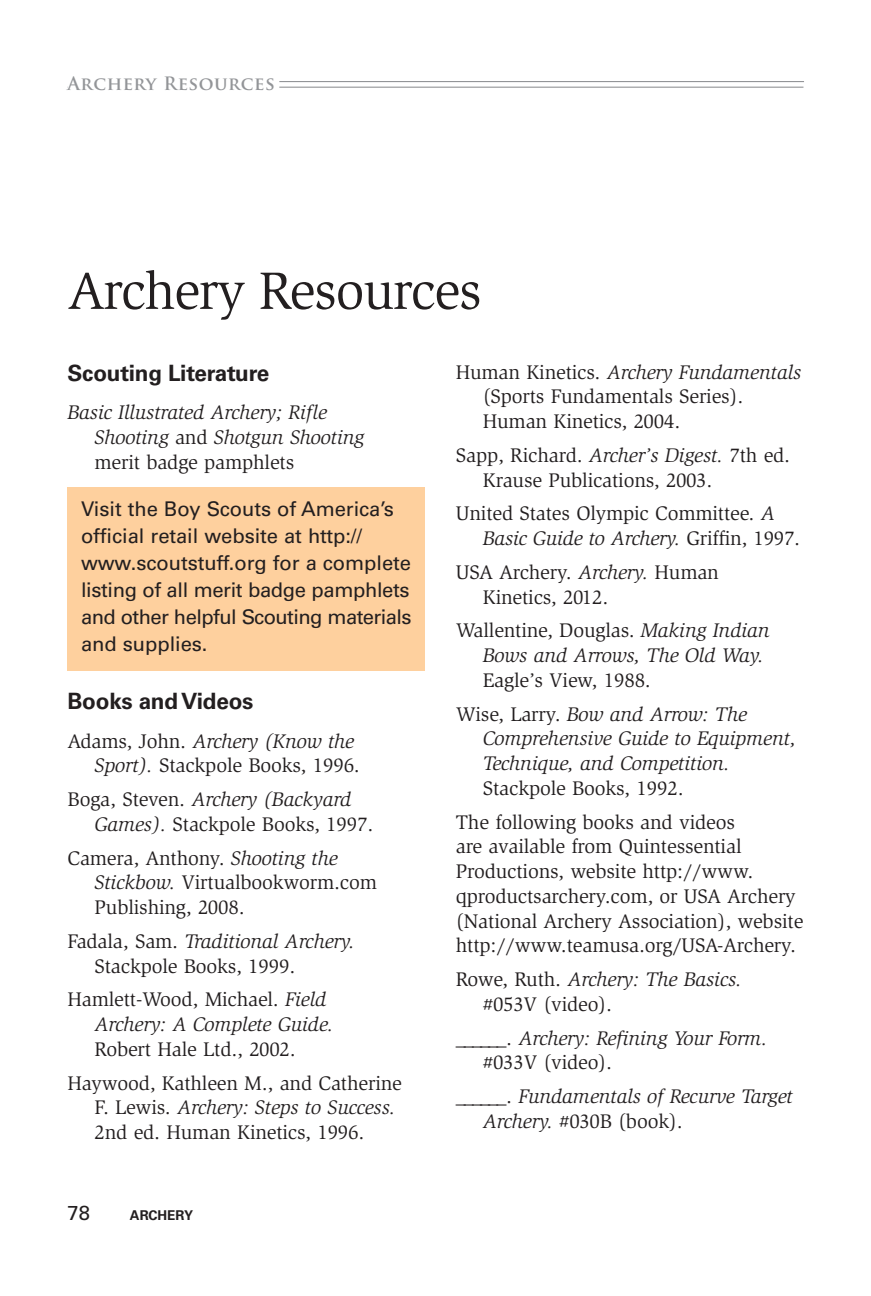
<style>
.page{position:relative;width:871px;height:1296px;background:#fff}
.page>*{position:absolute;margin:0;border:0;box-sizing:border-box;transform-origin:0 0}
.t1{font:54px "Slimbach Std";letter-spacing:-.025em;color:#231f20}
.t2{font:700 22.5px "Univers";letter-spacing:-.01em;color:#231f20}
.t3{font:20.25px/24.8px "Slimbach Std";letter-spacing:-.01em;color:#231f20}
.t4{font:italic 20.25px/24.8px "Slimbach Std";letter-spacing:-.01em;color:#231f20}
.t5{font:20.25px/27px "Univers";letter-spacing:-.005em;color:#231f20}
.t6{font:700 18px "Trajan Pro";letter-spacing:.03em;color:#939598}
.t7{font:700 13.5px "Univers";color:#231f20}
.s1{color:#fff}
.s2{font-style:normal}
.s3{font-style:italic}
</style>
<div class="page">
<hr style="left:68px;top:87px;width:735px;height:1px;background:#939598">
<hr style="left:68px;top:81px;width:736px;height:1px;background:#939598">
<div style="left:68px;top:68px;width:211px;height:31px;background:#fff"></div>
<div style="left:68px;top:488px;width:357px;height:183px;background:#fed09e"></div>
<p class="t6" style="left:68px;top:72px;width:214px">Archery Resources<span class="s1">.</span></p>
<h1 class="t1" style="left:68px;top:260px;width:416px">Archery Resources</h1>
<p class="t2" style="left:68px;top:360px;width:203px">Scouting Literature</p>
<p class="t4" style="left:94px;top:400px;width:271px;text-indent:-27px">Basic Illustrated Archery; Rifle<br>Shooting <span class="s2">and</span> Shotgun Shooting <span class="s2">merit badge pamphlets</span></p>
<p class="t5" style="left:81px;top:496px;width:332px">Visit the Boy Scouts of America’s official retail website at http:// www.scoutstuff.org for a complete listing of all merit badge pamphlets and other helpful Scouting materials and supplies.</p>
<p class="t2" style="left:68px;top:688px;width:187px">Books and Videos</p>
<p class="t3" style="left:68px;top:729px;width:294px;text-align:right">Adams, John. <span class="s3">Archery (Know the<br>Sport).</span> Stackpole Books, 1996.</p>
<p class="t3" style="left:94px;top:787px;width:280px;text-indent:-27px">Boga, Steven. <span class="s3">Archery (Backyard<br>Games).</span> Stackpole Books, 1997.</p>
<p class="t3" style="left:94px;top:846px;width:284px;text-indent:-27px">Camera, Anthony. <span class="s3">Shooting the<br>Stickbow.</span> Virtualbookworm.com<br>Publishing, 2008.</p>
<p class="t3" style="left:95px;top:929px;width:262px;text-indent:-27px">Fadala, Sam. <span class="s3">Traditional Archery.<br></span>Stackpole Books, 1999.</p>
<p class="t4" style="left:95px;top:987px;width:240px;text-indent:-27px"><span class="s2">Hamlett-Wood, Michael.</span> Field<br>Archery: A Complete Guide.</p>
<p class="t3" style="left:68px;top:1032px;width:336px;line-height:33.8px;text-indent:27px">Robert Hale Ltd., 2002.<br>Haywood, Kathleen M., and Catherine</p>
<p class="t3" style="left:95px;top:1095px;width:302px">F. Lewis. <span class="s3">Archery: Steps to Success.<br></span>2nd ed. Human Kinetics, 1996.</p>
<p class="t5" style="left:68px;top:1199px;width:24px">78</p>
<p class="t7" style="left:130px;top:1207px;width:65px">ARCHERY</p>
<p class="t3" style="left:483px;top:360px;width:320px;text-indent:-27px">Human Kinetics. <span class="s3">Archery Fundamentals </span>(Sports Fundamentals Series).<br>Human Kinetics, 2004.</p>
<p class="t3" style="left:483px;top:443px;width:309px;text-indent:-27px">Sapp, Richard. <span class="s3">Archer’s Digest.</span> 7th ed.<br>Krause Publications, 2003.</p>
<p class="t3" style="left:483px;top:501px;width:319px;text-indent:-27px">United States Olympic Committee. <span class="s3">A<br>Basic Guide to Archery.</span> Griffin, 1997.</p>
<p class="t3" style="left:483px;top:560px;width:238px;text-indent:-27px">USA Archery. <span class="s3">Archery.</span> Human<br>Kinetics, 2012.</p>
<p class="t4" style="left:456px;top:618px;width:316px;text-align:right"><span class="s2">Wallentine, Douglas.</span> Making Indian<br>Bows and Arrows, The Old Way.</p>
<p class="t3" style="left:456px;top:663px;width:293px;line-height:33.8px;text-indent:27px">Eagle’s View, 1988.<br>Wise, Larry. <span class="s3">Bow and Arrow: The</span></p>
<p class="t4" style="left:483px;top:726px;width:315px">Comprehensive Guide to Equipment,<br>Technique, and Competition.</p>
<p class="t3" style="left:456px;top:771px;width:281px;line-height:33.8px;text-indent:27px">Stackpole Books, 1992.<br>The following books and videos</p>
<p class="t3" style="left:456px;top:834px;width:349px">are available from Quintessential Productions, website http://www. qproductsarchery.com, or USA Archery (National Archery Association), website http://www.teamusa.org/USA-Archery.</p>
<p class="t3" style="left:483px;top:967px;width:260px;text-indent:-27px">Rowe, Ruth. <span class="s3">Archery: The Basics. </span>#053V (video).</p>
<p class="t4" style="left:483px;top:1026px;width:286px;text-indent:-27px"><span class="s2">______.</span> Archery: Refining Your Form. <span class="s2">#033V (video).</span></p>
<p class="t4" style="left:483px;top:1084px;width:312px;text-indent:-27px"><span class="s2">______.</span> Fundamentals of Recurve Target<br>Archery. <span class="s2">#030B (book).</span></p>
</div>
